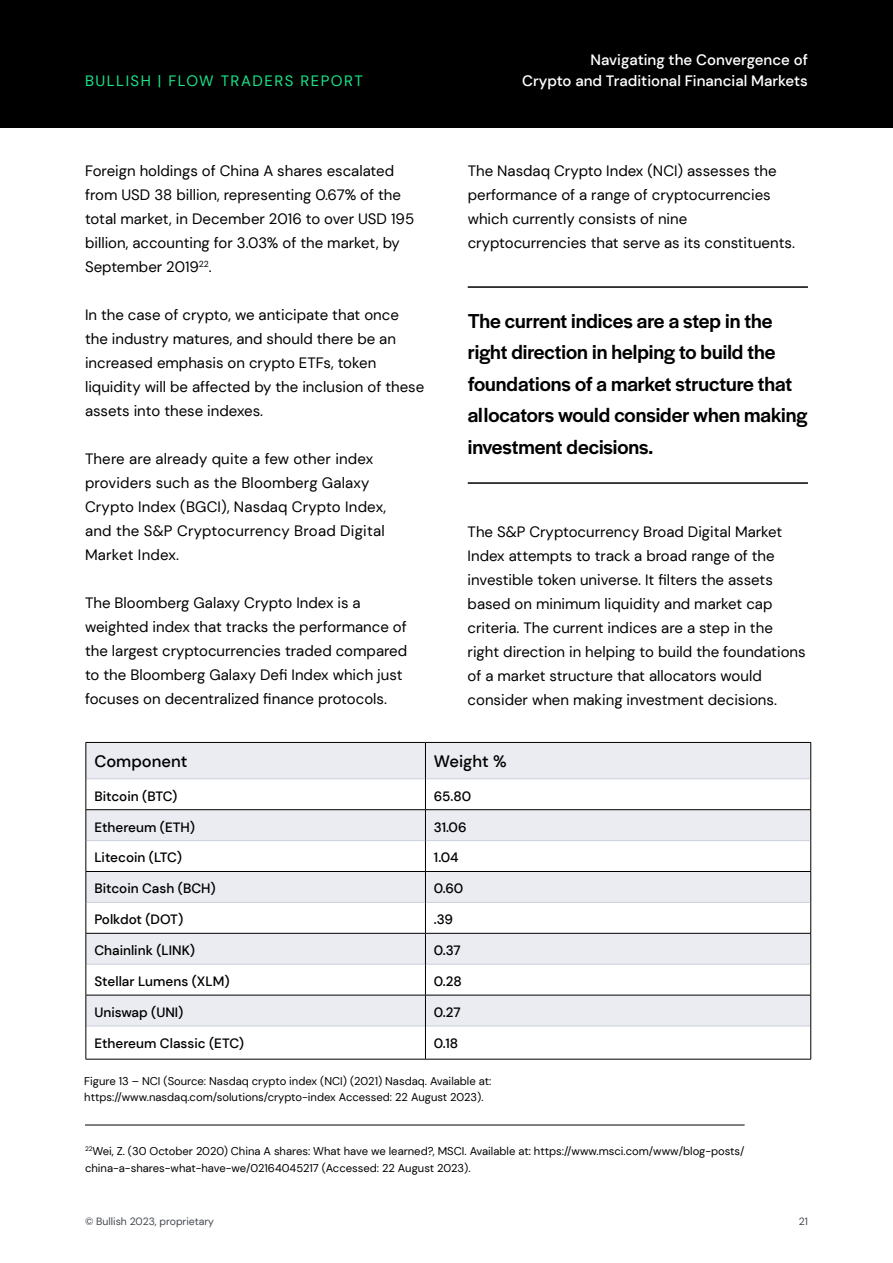
<style>
.page{position:relative;width:893px;height:1263px;background:#fff}
.page>*{position:absolute;margin:0;border:0;box-sizing:border-box;transform-origin:0 0}
.Call_out_on_Light{font:21px/31.5px "Halyard Display VF";color:#000}
.Subhead_11pt{font:500 16.5px "DM Sans";color:#000}
.Body_Copy_on_Light_10pts{font:15px/24px "DM Sans";color:#000}
.t1{font:500 15px/21px "DM Sans";color:#fff;text-align:right}
.t2{font:15px "DM Sans";letter-spacing:.1em;color:#18e589}
.Chart_title9pt{font:500 13.5px "DM Sans";color:#000}
.Footnote_7pt_rule_above{font:11.25px/16.5px "DM Sans";color:#000}
.Footnote_7_5pt{font:11.25px/16.5px "DM Sans";color:#000}
.t3{font:10.5px "DM Sans";color:#434850}
</style>
<div class="page">
<div style="left:0;top:0;width:893px;height:128px;background:#000"></div>
<svg style="left:87px;top:743px;width:723px;height:283px;fill:#eaecf1"></svg>
<hr style="left:86px;top:778px;width:339px;height:1px;background:#cbd0db">
<hr style="left:426px;top:778px;width:384px;height:1px;background:#cbd0db">
<hr style="left:86px;top:809px;width:339px;height:1px;background:#000">
<hr style="left:425px;top:809px;width:386px;height:1px;background:#000">
<hr style="left:86px;top:840px;width:339px;height:1px;background:#cbd0db">
<hr style="left:426px;top:840px;width:384px;height:1px;background:#cbd0db">
<hr style="left:86px;top:871px;width:339px;height:1px;background:#000">
<hr style="left:425px;top:871px;width:386px;height:1px;background:#000">
<hr style="left:86px;top:902px;width:339px;height:1px;background:#cbd0db">
<hr style="left:426px;top:902px;width:384px;height:1px;background:#cbd0db">
<hr style="left:86px;top:933px;width:339px;height:1px;background:#000">
<hr style="left:425px;top:933px;width:386px;height:1px;background:#000">
<hr style="left:86px;top:964px;width:339px;height:1px;background:#cbd0db">
<hr style="left:426px;top:964px;width:384px;height:1px;background:#cbd0db">
<hr style="left:86px;top:995px;width:339px;height:1px;background:#000">
<hr style="left:425px;top:995px;width:386px;height:1px;background:#000">
<hr style="left:86px;top:1026px;width:339px;height:1px;background:#cbd0db">
<hr style="left:426px;top:1026px;width:384px;height:1px;background:#cbd0db">
<hr style="left:425px;top:743px;width:1px;height:36px;background:#000">
<hr style="left:425px;top:779px;width:1px;height:30px;background:#000">
<hr style="left:425px;top:810px;width:1px;height:30px;background:#000">
<hr style="left:425px;top:840px;width:1px;height:31px;background:#000">
<hr style="left:425px;top:872px;width:1px;height:30px;background:#000">
<hr style="left:425px;top:902px;width:1px;height:31px;background:#000">
<hr style="left:425px;top:933px;width:1px;height:31px;background:#000">
<hr style="left:425px;top:964px;width:1px;height:31px;background:#000">
<hr style="left:425px;top:995px;width:1px;height:31px;background:#000">
<hr style="left:425px;top:1026px;width:1px;height:33px;background:#000">
<hr style="left:86px;top:742px;width:339px;height:1px;background:#000">
<hr style="left:86px;top:743px;width:1px;height:36px;background:#000">
<hr style="left:425px;top:742px;width:386px;height:1px;background:#000">
<hr style="left:810px;top:743px;width:1px;height:36px;background:#000">
<hr style="left:86px;top:779px;width:1px;height:30px;background:#000">
<hr style="left:810px;top:779px;width:1px;height:30px;background:#000">
<hr style="left:86px;top:810px;width:1px;height:30px;background:#000">
<hr style="left:810px;top:810px;width:1px;height:30px;background:#000">
<hr style="left:86px;top:840px;width:1px;height:31px;background:#000">
<hr style="left:810px;top:840px;width:1px;height:31px;background:#000">
<hr style="left:86px;top:872px;width:1px;height:30px;background:#000">
<hr style="left:810px;top:872px;width:1px;height:30px;background:#000">
<hr style="left:86px;top:902px;width:1px;height:31px;background:#000">
<hr style="left:810px;top:902px;width:1px;height:31px;background:#000">
<hr style="left:86px;top:933px;width:1px;height:31px;background:#000">
<hr style="left:810px;top:933px;width:1px;height:31px;background:#000">
<hr style="left:86px;top:964px;width:1px;height:31px;background:#000">
<hr style="left:810px;top:964px;width:1px;height:31px;background:#000">
<hr style="left:86px;top:995px;width:1px;height:31px;background:#000">
<hr style="left:810px;top:995px;width:1px;height:31px;background:#000">
<hr style="left:86px;top:1026px;width:1px;height:33px;background:#000">
<hr style="left:810px;top:1026px;width:1px;height:33px;background:#000">
<hr style="left:86px;top:1059px;width:339px;height:1px;background:#000">
<hr style="left:425px;top:1059px;width:386px;height:1px;background:#000">
<hr style="left:85px;top:1125px;width:660px;height:1px;background:#000">
<hr style="left:468px;top:286px;width:340px;height:2px;background:#000">
<hr style="left:468px;top:482px;width:340px;height:2px;background:#000">
<p class="t2" style="left:85px;top:72px;width:279px">BULLISH | FLOW TRADERS REPORT</p>
<p class="Body_Copy_on_Light_10pts" style="left:85px;top:159px;width:331px">Foreign holdings of China A shares escalated from USD 38 billion, representing 0.67% of the total market, in December 2016 to over USD 195 billion, accounting for 3.03% of the market, by September 2019<sup>22</sup>.</p>
<p class="Body_Copy_on_Light_10pts" style="left:85px;top:303px;width:341px">In the case of crypto, we anticipate that once the industry matures, and should there be an increased emphasis on crypto ETFs, token liquidity will be affected by the inclusion of these assets into these indexes.</p>
<p class="Body_Copy_on_Light_10pts" style="left:85px;top:447px;width:303px">There are already quite a few other index providers such as the Bloomberg Galaxy Crypto Index (BGCI), Nasdaq Crypto Index, and the S&amp;P Cryptocurrency Broad Digital Market Index.</p>
<p class="Body_Copy_on_Light_10pts" style="left:85px;top:591px;width:324px">The Bloomberg Galaxy Crypto Index is a weighted index that tracks the performance of the largest cryptocurrencies traded compared to the Bloomberg Galaxy Defi Index which just focuses on decentralized finance protocols.</p>
<p class="t1" style="left:522px;top:49px;width:287px">Navigating the Convergence of<br>Crypto and Traditional Financial Markets</p>
<p class="Body_Copy_on_Light_10pts" style="left:468px;top:159px;width:329px">The Nasdaq Crypto Index (NCI) assesses the performance of a range of cryptocurrencies which currently consists of nine cryptocurrencies that serve as its constituents.</p>
<p class="Call_out_on_Light" style="left:468px;top:304px;width:341px">The current indices are a step in the right direction in helping to build the foundations of a market structure that allocators would consider when making investment decisions.</p>
<p class="Body_Copy_on_Light_10pts" style="left:468px;top:520px;width:340px">The S&amp;P Cryptocurrency Broad Digital Market Index attempts to track a broad range of the investible token universe. It filters the assets based on minimum liquidity and market cap criteria. The current indices are a step in the right direction in helping to build the foundations of a market structure that allocators would consider when making investment decisions.</p>
<p class="Subhead_11pt" style="left:94px;top:751px;width:95px">Component</p>
<p class="Subhead_11pt" style="left:434px;top:751px;width:74px">Weight %</p>
<p class="Chart_title9pt" style="left:94px;top:787px;width:85px">Bitcoin (BTC)</p>
<p class="Chart_title9pt" style="left:434px;top:787px;width:39px">65.80</p>
<p class="Chart_title9pt" style="left:94px;top:818px;width:102px">Ethereum (ETH)</p>
<p class="Chart_title9pt" style="left:434px;top:818px;width:34px">31.06</p>
<p class="Chart_title9pt" style="left:94px;top:849px;width:89px">Litecoin (LTC)</p>
<p class="Chart_title9pt" style="left:434px;top:849px;width:26px">1.04</p>
<p class="Chart_title9pt" style="left:94px;top:880px;width:123px">Bitcoin Cash (BCH)</p>
<p class="Chart_title9pt" style="left:434px;top:880px;width:31px">0.60</p>
<p class="Chart_title9pt" style="left:94px;top:911px;width:90px">Polkdot (DOT)</p>
<p class="Chart_title9pt" style="left:434px;top:911px;width:21px">.39</p>
<p class="Chart_title9pt" style="left:94px;top:942px;width:102px">Chainlink (LINK)</p>
<p class="Chart_title9pt" style="left:434px;top:942px;width:28px">0.37</p>
<p class="Chart_title9pt" style="left:94px;top:973px;width:137px">Stellar Lumens (XLM)</p>
<p class="Chart_title9pt" style="left:434px;top:973px;width:29px">0.28</p>
<p class="Chart_title9pt" style="left:94px;top:1004px;width:91px">Uniswap (UNI)</p>
<p class="Chart_title9pt" style="left:434px;top:1004px;width:28px">0.27</p>
<p class="Chart_title9pt" style="left:94px;top:1035px;width:151px">Ethereum Classic (ETC)</p>
<p class="Chart_title9pt" style="left:434px;top:1035px;width:26px">0.18</p>
<p class="Footnote_7_5pt" style="left:84px;top:1072px;width:409px">Figure 13 – NCI (Source: Nasdaq crypto index (NCI) (2021) Nasdaq. Available at: https://www.nasdaq.com/solutions/crypto-index Accessed: 22 August 2023).</p>
<p class="Footnote_7pt_rule_above" style="left:85px;top:1143px;width:661px"><sup>22</sup>Wei, Z. (30 October 2020) China A shares: What have we learned?, MSCI. Available at: https://www.msci.com/www/blog-posts/ china-a-shares-what-have-we/02164045217 (Accessed: 22 August 2023).</p>
<p class="t3" style="left:85px;top:1214px;width:131px">© Bullish 2023, proprietary</p>
<p class="t3" style="left:799px;top:1214px;width:11px">21</p>
</div>
